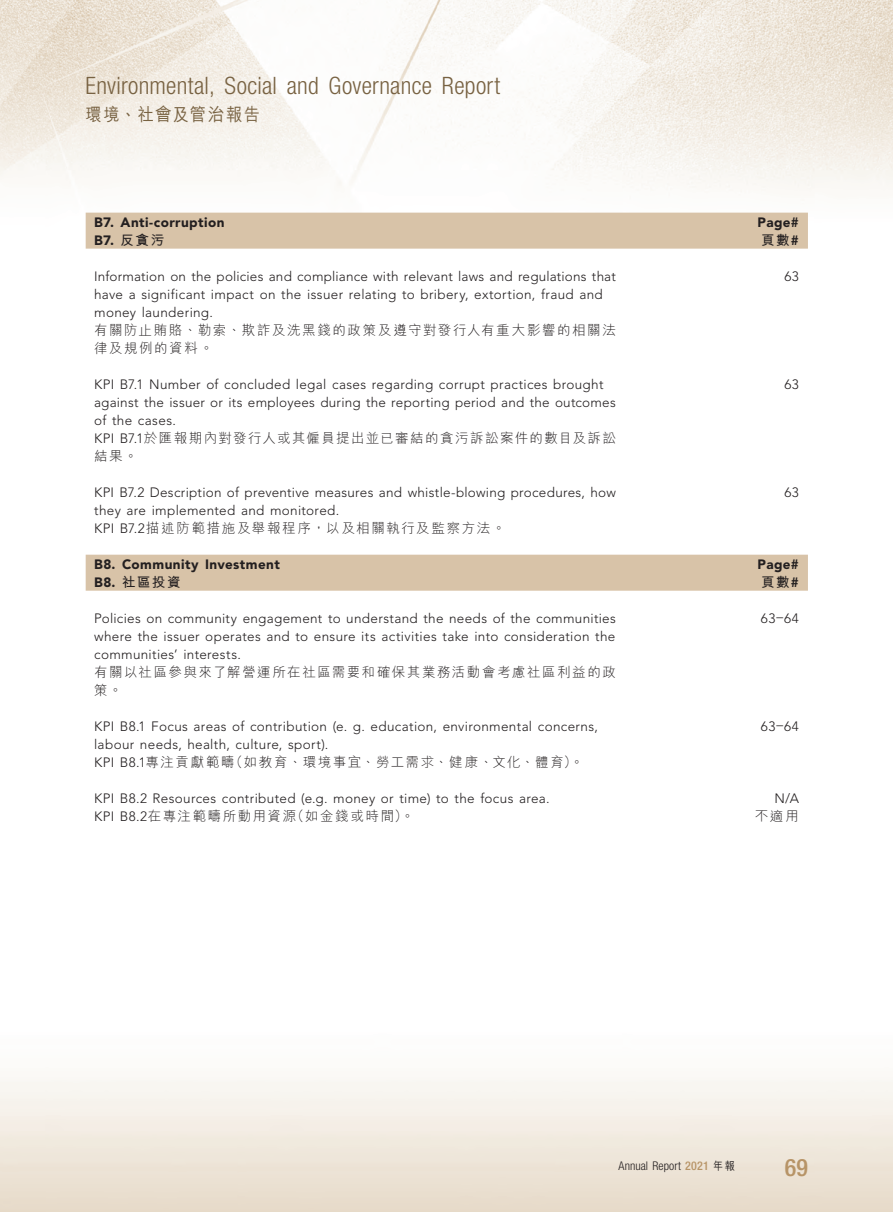
<style>
.page{position:relative;width:893px;height:1212px;background:#fff}
.page>*{position:absolute;margin:0;border:0;box-sizing:border-box;transform-origin:0 0}
.t1{font:300 condensed 24px "Helvetica Neue LT Std";letter-spacing:.015em;color:#786242}
.t2{font:500 condensed 24px "Helvetica Neue LT Std";color:#b79467}
.t3{font:500 18px "M Hei HK";letter-spacing:.105em;color:#786242;scale:.9 1}
._01_Body_Text{font:300 13.5px/18px "Avenir LT Std";letter-spacing:.02em;color:#231f20}
._01_Body_Text-2{font:300 13.5px/18px "M Hei HK";letter-spacing:.115em;color:#231f20}
._01_Body_Text-3{font:900 13.5px "Avenir LT Std";letter-spacing:.03em;color:#231f20}
._01_Body_Text-4{font:700 13.5px "M Hei HK";letter-spacing:.125em;color:#231f20}
.t4{font:300 condensed 12px "Helvetica Neue LT Std";letter-spacing:.005em;color:#231f20}
.s1{font-family:"M Hei HK";font-weight:700}
.s2{font-family:"Avenir LT Std";font-weight:900}
.s3{font-family:"Avenir LT Std"}
.s4{font-weight:500;color:#b79467}
.s5{font-family:"M Hei HK";font-weight:500;font-stretch:normal;font-size:11.25px}
</style>
<div class="page">
<img style="left:0;top:0;width:893px;height:1212px">
<svg style="left:86px;top:213px;width:722px;height:378px"></svg>
<h1 class="t1" style="left:85px;top:72px;width:416px">Environmental, Social and Governance Report</h1>
<h2 class="t3" style="left:85px;top:101px;width:196px">環境、社會及管治報告</h2>
<p class="_01_Body_Text-3" style="left:94px;top:214px;width:132px">B7. Anti-corruption</p>
<p class="_01_Body_Text-3" style="left:758px;top:214px;width:43px">Page#</p>
<p class="_01_Body_Text-3" style="left:94px;top:232px;width:72px">B7. <span class="s1">反貪污</span></p>
<p class="_01_Body_Text-4" style="left:761px;top:230px;width:39px">頁數<span class="s2">#</span></p>
<p class="_01_Body_Text" style="left:94px;top:267px;width:523px">Information on the policies and compliance with relevant laws and regulations that have a significant impact on the issuer relating to bribery, extortion, fraud and money laundering.</p>
<p class="_01_Body_Text" style="left:784px;top:267px;width:16px">63</p>
<p class="_01_Body_Text-2" style="left:94px;top:320px;width:523px">有關防止賄賂、勒索、欺詐及洗黑錢的政策及遵守對發行人有重大影響的相關法律及規例的資料。</p>
<p class="_01_Body_Text" style="left:94px;top:375px;width:523px">KPI B7.1 Number of concluded legal cases regarding corrupt practices brought against the issuer or its employees during the reporting period and the outcomes of the cases.</p>
<p class="_01_Body_Text" style="left:784px;top:375px;width:16px">63</p>
<p class="_01_Body_Text-2" style="left:94px;top:428px;width:523px"><span class="s3">KPI B7.1</span>於匯報期內對發行人或其僱員提出並已審結的貪污訴訟案件的數目及訴訟結果。</p>
<p class="_01_Body_Text" style="left:94px;top:483px;width:523px">KPI B7.2 Description of preventive measures and whistle-blowing procedures, how they are implemented and monitored.</p>
<p class="_01_Body_Text" style="left:784px;top:483px;width:16px">63</p>
<p class="_01_Body_Text-2" style="left:94px;top:518px;width:413px"><span class="s3">KPI B7.2</span>描述防範措施及舉報程序，以及相關執行及監察方法。</p>
<p class="_01_Body_Text-3" style="left:94px;top:556px;width:187px">B8. Community Investment</p>
<p class="_01_Body_Text-3" style="left:758px;top:556px;width:43px">Page#</p>
<p class="_01_Body_Text-4" style="left:94px;top:572px;width:88px"><span class="s2">B8.</span> 社區投資</p>
<p class="_01_Body_Text-4" style="left:761px;top:572px;width:39px">頁數<span class="s2">#</span></p>
<p class="_01_Body_Text" style="left:94px;top:609px;width:523px;text-align:justify">Policies on community engagement to understand the needs of the communities where the issuer operates and to ensure its activities take into consideration the communities’ interests.</p>
<p class="_01_Body_Text" style="left:761px;top:609px;width:40px">63–64</p>
<p class="_01_Body_Text-2" style="left:94px;top:662px;width:523px">有關以社區參與來了解營運所在社區需要和確保其業務活動會考慮社區利益的政策。</p>
<p class="_01_Body_Text" style="left:94px;top:717px;width:505px">KPI B8.1 Focus areas of contribution (e. g. education, environmental concerns, labour needs, health, culture, sport).</p>
<p class="_01_Body_Text" style="left:761px;top:717px;width:40px">63–64</p>
<p class="_01_Body_Text-2" style="left:94px;top:752px;width:491px"><span class="s3">KPI B8.1</span>專注貢獻範疇（如教育、環境事宜、勞工需求、健康、文化、體育）。</p>
<p class="_01_Body_Text" style="left:94px;top:789px;width:457px">KPI B8.2 Resources contributed (e.g. money or time) to the focus area.</p>
<p class="_01_Body_Text" style="left:774px;top:789px;width:26px">N/A</p>
<p class="_01_Body_Text-2" style="left:94px;top:806px;width:322px"><span class="s3">KPI B8.2</span>在專注範疇所動用資源（如金錢或時間）。</p>
<p class="_01_Body_Text-2" style="left:755px;top:806px;width:46px">不適用</p>
<p class="t4" style="left:618px;top:1158px;width:118px">Annual Report <span class="s4">2021</span> <span class="s5">年報</span></p>
<h1 class="t2" style="left:785px;top:1153px;width:25px">69</h1>
</div>
